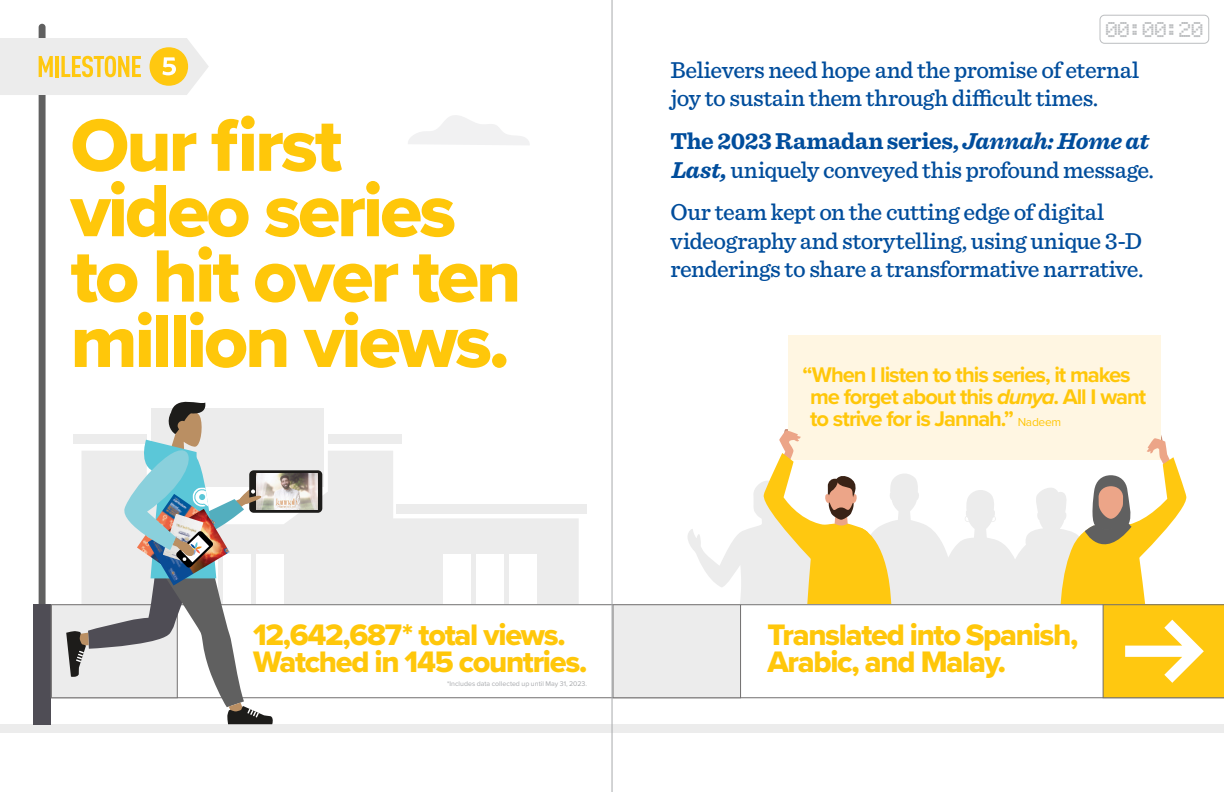
<style>
.page{position:relative;width:1224px;height:792px;background:#fff}
.page>*{position:absolute;margin:0;border:0;box-sizing:border-box;transform-origin:0 0}
.t1{font:76.7px/65.4px "Proxima Nova Extrabld";letter-spacing:-.04em;color:#ffc70a}
.t2{font:30.7px/26px "Proxima Nova Extrabld";letter-spacing:-.04em;color:#ffc70a}
.t3{font:500 24px/28.8px "Sentinel";letter-spacing:-.015em;color:#004d9c}
.t4{font:700 22px/22px "Proxima Nova";letter-spacing:-.05em;color:#ffc70a}
.t5{font:20px "Electronic Highway Sign";color:#bcbec0}
.t6{font:7px "Proxima Nova";color:#a7a9ac}
.s1{font-weight:700}
.s2{font-weight:700;font-style:italic}
.s3{font-style:italic}
.s4{font-weight:400;font-size:12px}
</style>
<div class="page">
<div style="left:788px;top:336px;width:373px;height:124px;background:#fff6e2"></div>
<svg style="left:273px;top:451px;width:306px;height:153px;fill:#ececec"></svg>
<div style="left:328px;top:435px;width:73px;height:9px;background:#ececec"></div>
<div style="left:151px;top:409px;width:173px;height:78px;background:#ececec"></div>
<div style="left:396px;top:505px;width:191px;height:9px;background:#ececec"></div>
<div style="left:443px;top:554px;width:28px;height:54px;background:#fff"></div>
<div style="left:476px;top:554px;width:28px;height:54px;background:#fff"></div>
<div style="left:510px;top:554px;width:27px;height:54px;background:#fff"></div>
<div style="left:256px;top:554px;width:28px;height:54px;background:#fff"></div>
<div style="left:0;top:724px;width:1224px;height:9px;background:#ececec"></div>
<div style="left:39px;top:24px;width:7px;height:629px;background:#606060;border-radius:3px"></div>
<div style="left:34px;top:604px;width:17px;height:120px;background:#4f4d55"></div>
<svg style="left:273px;top:604px;width:339px;height:94px"></svg>
<svg style="left:0;top:38px;width:209px;height:57px;background:#f0e6c4"></svg>
<div style="left:249px;top:470px;width:73px;height:43px;background:#1d1c1a;border-radius:4px"></div>
<img style="left:273px;top:473px;width:45px;height:37px">
<svg style="left:51px;top:401px;width:222px;height:323px"></svg>
<svg style="left:613px;top:429px;width:611px;height:269px"></svg>
<svg style="left:408px;top:115px;width:122px;height:30px"></svg>
<hr style="left:612px;top:0;width:1px;height:792px;background:#a7a9ac">
<div style="left:1100px;top:15px;width:109px;height:29px;border:1px solid #bcbec0;border-radius:4px"></div>
<h1 class="t1" style="left:71px;top:111px;width:452px">Our first video series to hit over ten million views.</h1>
<p class="t2" style="left:253px;top:622px;width:336px">12,642,687* total views.<br>Watched in 145 countries.</p>
<p class="t6" style="left:447px;top:678px;width:141px">*Includes data collected up until May 31, 2023.</p>
<p class="t5" style="left:1105px;top:21px;width:99px">00:00:20</p>
<p class="t3" style="left:670px;top:54px;width:470px">Believers need hope and the promise of eternal joy to sustain them through difficult times.</p>
<p class="t3" style="left:670px;top:125px;width:485px"><span class="s1">The 2023 Ramadan series,</span> <span class="s2">Jannah: Home at<br>Last,</span> uniquely conveyed this profound message.</p>
<p class="t3" style="left:670px;top:196px;width:475px">Our team kept on the cutting edge of digital videography and storytelling, using unique 3-D renderings to share a transformative narrative.</p>
<p class="t4" style="left:810px;top:363px;width:338px;text-indent:-8px">“When I listen to this series, it makes me forget about this <span class="s3">dunya</span>. All I want to strive for is Jannah.” <span class="s4">Nadeem</span></p>
<p class="t2" style="left:768px;top:622px;width:312px">Translated into Spanish,<br>Arabic, and Malay.</p>
</div>
